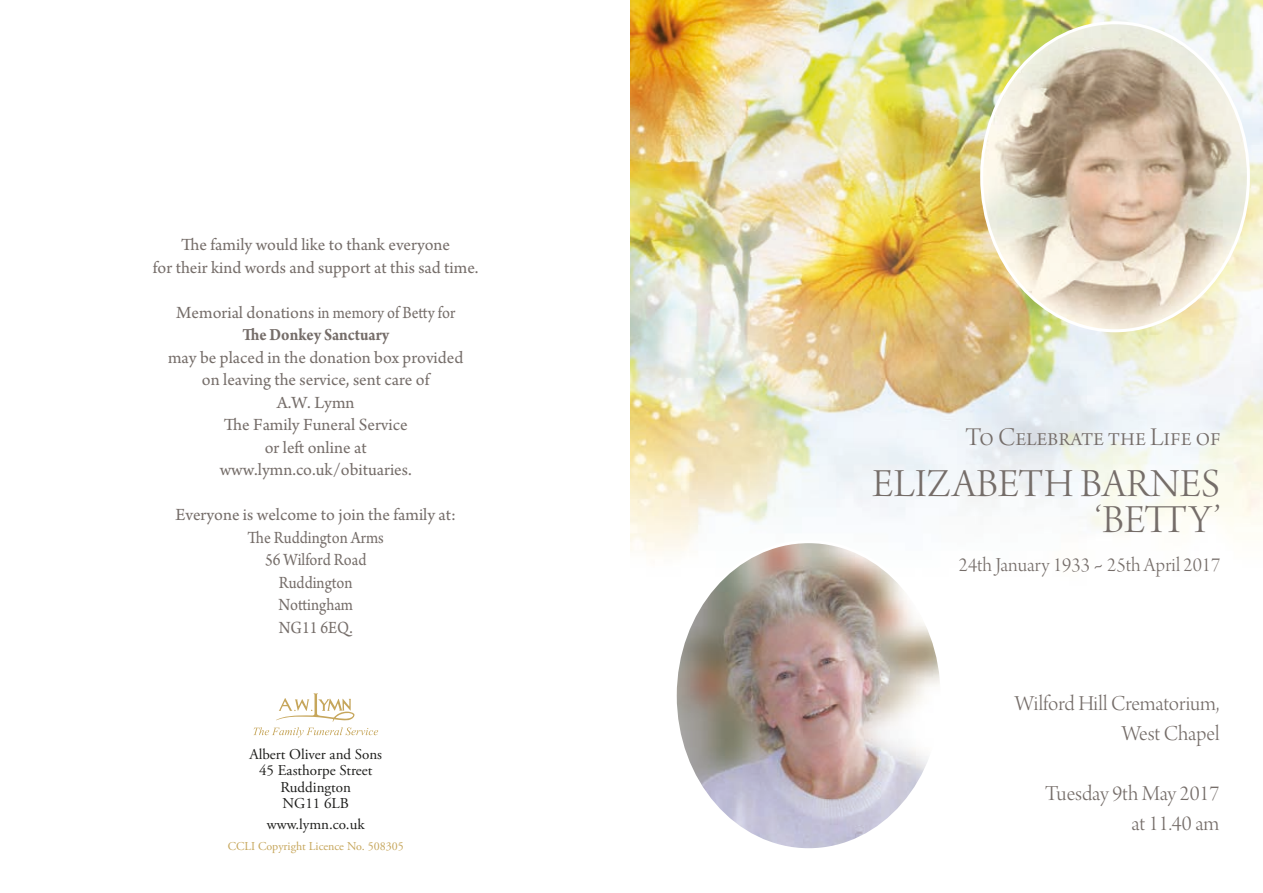
<style>
.page{position:relative;width:1263px;height:893px;background:#fff}
.page>*{position:absolute;margin:0;border:0;box-sizing:border-box;transform-origin:0 0}
.t1{font:42px/36px "Arno Pro Light Display";letter-spacing:.01em;color:#756d69;text-align:right}
.t2{font:27px "Arno Pro Light Display";color:#756d69}
.t3{font:22.5px/30px "Arno Pro Light Display";color:#756d69;text-align:right}
.t4{font:21px "Arno Pro Light Display";color:#756d69}
.t5{font:18px/22.5px "Arno Pro";color:#756d69;text-align:center}
.t6{font:700 18px "Arno Pro";color:#756d69;scale:.9 1}
.t7{font:15px/16.5px "Adobe Garamond Pro";color:#1d1d1b;text-align:center}
.t8{font:12px "Adobe Garamond Pro";color:#c6a65b}
.s1{font-family:"Adobe Garamond Pro"}
</style>
<div class="page">
<img style="left:631px;top:0;width:632px;height:554px">
<img style="left:675px;top:542px;width:267px;height:305px">
<img style="left:982px;top:23px;width:266px;height:308px">
<svg style="left:253px;top:693px;width:125px;height:44px"></svg>
<p class="t5" style="left:153px;top:235px;width:327px">The family would like to thank everyone<br>for their kind words and support at this sad time.</p>
<p class="t5" style="left:176px;top:302px;width:280px">Memorial donations in memory of Betty for</p>
<p class="t6" style="left:242px;top:324px;width:165px">The Donkey Sanctuary</p>
<p class="t5" style="left:168px;top:347px;width:297px">may be placed in the donation box provided on leaving the service, sent care of<br>A.W. Lymn<br>The Family Funeral Service<br>or left online at www.lymn.co.uk/obituaries.</p>
<p class="t5" style="left:175px;top:505px;width:282px">Everyone is welcome to join the family at:<br>The Ruddington Arms<br>56 Wilford Road<br>Ruddington<br>Nottingham<br>NG11 6EQ.</p>
<p class="t7" style="left:249px;top:746px;width:134px">Albert Oliver and Sons<br>45 Easthorpe Street<br>Ruddington<br>NG11 6LB</p>
<p class="t7" style="left:267px;top:816px;width:99px">www.lymn.co.uk</p>
<p class="t8" style="left:228px;top:839px;width:178px">CCLI Copyright Licence No. 508305</p>
<h2 class="t2" style="left:965px;top:422px;width:256px">To Celebrate the Life of</h2>
<h1 class="t1" style="left:872px;top:468px;width:350px">ELIZABETH BARNES ‘BETTY’</h1>
<p class="t4" style="left:959px;top:553px;width:263px">24th January 1933 <span class="s1">~</span> 25th April 2017</p>
<p class="t3" style="left:1015px;top:690px;width:206px">Wilford Hill Crematorium,<br>West Chapel</p>
<p class="t3" style="left:1045px;top:780px;width:176px">Tuesday 9th May 2017 at 11.40 am</p>
</div>
